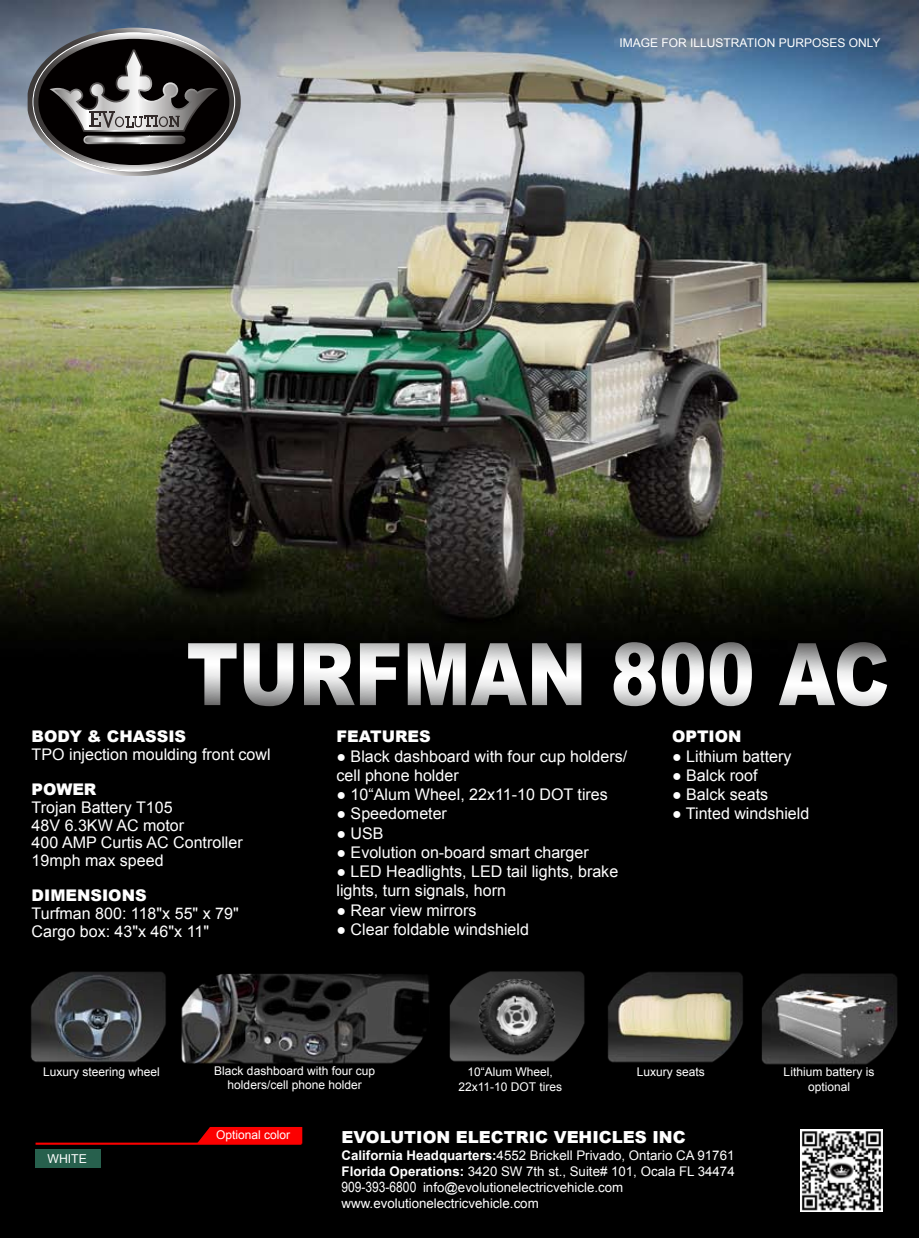
<style>
.page{position:relative;width:919px;height:1238px;background:#fff}
.page>*{position:absolute;margin:0;border:0;box-sizing:border-box;transform-origin:0 0}
.t1{font:900 86.4px "Arial";color:#fff;scale:.83 1}
.t2{font:900 16.65px "Arial";color:#fff}
.t3{font:16.05px/17.7px "Arial";color:#fff}
.t4{font:900 16.05px "Arial";color:#fff}
.t5{font:13.35px/15.9px "Arial";color:#fff}
.t6{font:12.3px "Arial";color:#fff}
.t7{font:12px/14.4px "Arial";color:#fff;text-align:center}
.s1{font-weight:700}
.s2{font-size:14.4px}
</style>
<div class="page">
<img style="left:0;top:0;width:918px;height:1237px">
<svg style="left:28px;top:28px;width:213px;height:148px;background:#5f6063"></svg>
<img style="left:180px;top:965px;width:254px;height:98px">
<img style="left:25px;top:967px;width:143px;height:100px">
<div style="left:35px;top:1149px;width:65px;height:18px;background:#27604d"></div>
<img style="left:800px;top:1129px;width:82px;height:82px">
<hr style="left:36px;top:1142px;width:265px;height:2px;background:#fc0000">
<svg style="left:197px;top:1126px;width:105px;height:17px;background:#de0000"></svg>
<img style="left:753px;top:968px;width:149px;height:99px">
<img style="left:600px;top:967px;width:150px;height:99px">
<img style="left:441px;top:966px;width:149px;height:98px">
<p class="t7" style="left:619px;top:36px;width:262px">IMAGE FOR ILLUSTRATION PURPOSES ONLY</p>
<h1 class="t1" style="left:186px;top:611px;width:848px">TURFMAN 800 AC</h1>
<p class="t4" style="left:32px;top:725px;width:156px">BODY &amp; CHASSIS</p>
<p class="t3" style="left:32px;top:745px;width:240px">TPO injection moulding front cowl</p>
<p class="t4" style="left:32px;top:777px;width:66px">POWER</p>
<p class="t3" style="left:32px;top:798px;width:212px">Trojan Battery T105<br>48V 6.3KW AC motor<br>400 AMP Curtis AC Controller<br>19mph max speed</p>
<p class="t4" style="left:32px;top:883px;width:116px">DIMENSIONS</p>
<p class="t3" style="left:32px;top:904px;width:209px">Turfman 800: 118"x 55" x 79"<br>Cargo box: 43"x 46"x 11"</p>
<p class="t4" style="left:336px;top:725px;width:96px">FEATURES</p>
<p class="t3" style="left:336px;top:746px;width:292px;line-height:19.2px">● Black dashboard with four cup holders/ cell phone holder</p>
<p class="t3" style="left:336px;top:785px;width:273px">● 10“Alum Wheel, 22x11-10 DOT tires</p>
<p class="t3" style="left:336px;top:804px;width:112px">● Speedometer</p>
<p class="t3" style="left:336px;top:824px;width:49px">● USB</p>
<p class="t3" style="left:336px;top:843px;width:254px">● Evolution on-board smart charger</p>
<p class="t3" style="left:336px;top:861px;width:283px;line-height:19.2px">● LED Headlights, LED tail lights, brake lights, turn signals, horn</p>
<p class="t3" style="left:336px;top:901px;width:141px">● Rear view mirrors</p>
<p class="t3" style="left:336px;top:920px;width:194px">● Clear foldable windshield</p>
<p class="t4" style="left:672px;top:725px;width:71px">OPTION</p>
<p class="t3" style="left:672px;top:747px;width:121px">● Lithium battery</p>
<p class="t3" style="left:672px;top:766px;width:87px">● Balck roof</p>
<p class="t3" style="left:672px;top:785px;width:98px">● Balck seats</p>
<p class="t3" style="left:672px;top:804px;width:139px">● Tinted windshield</p>
<p class="t7" style="left:43px;top:1064px;width:118px">Luxury steering wheel</p>
<p class="t6" style="left:47px;top:1150px;width:41px">WHITE</p>
<p class="t7" style="left:214px;top:1063px;width:162px">Black dashboard with four cup holders/cell phone holder</p>
<p class="t7" style="left:458px;top:1064px;width:105px">10“Alum Wheel,<br>22x11-10 DOT tires</p>
<p class="t7" style="left:636px;top:1064px;width:70px">Luxury seats</p>
<p class="t7" style="left:783px;top:1064px;width:92px">Lithium battery is optional</p>
<p class="t7" style="left:216px;top:1126px;width:76px">Optional color</p>
<p class="t2" style="left:341px;top:1124px;width:345px">EVOLUTION ELECTRIC VEHICLES INC</p>
<p class="t5" style="left:341px;top:1147px;width:394px"><span class="s1">California Headquarters:</span>4552 Brickell Privado, Ontario CA 91761<br><span class="s1">Florida Operations:</span> 3420 SW 7th st., Suite# 101, Ocala FL 34474<br><span class="s2">909-393-6800</span> info@evolutionelectricvehicle.com www.evolutionelectricvehicle.com</p>
</div>
